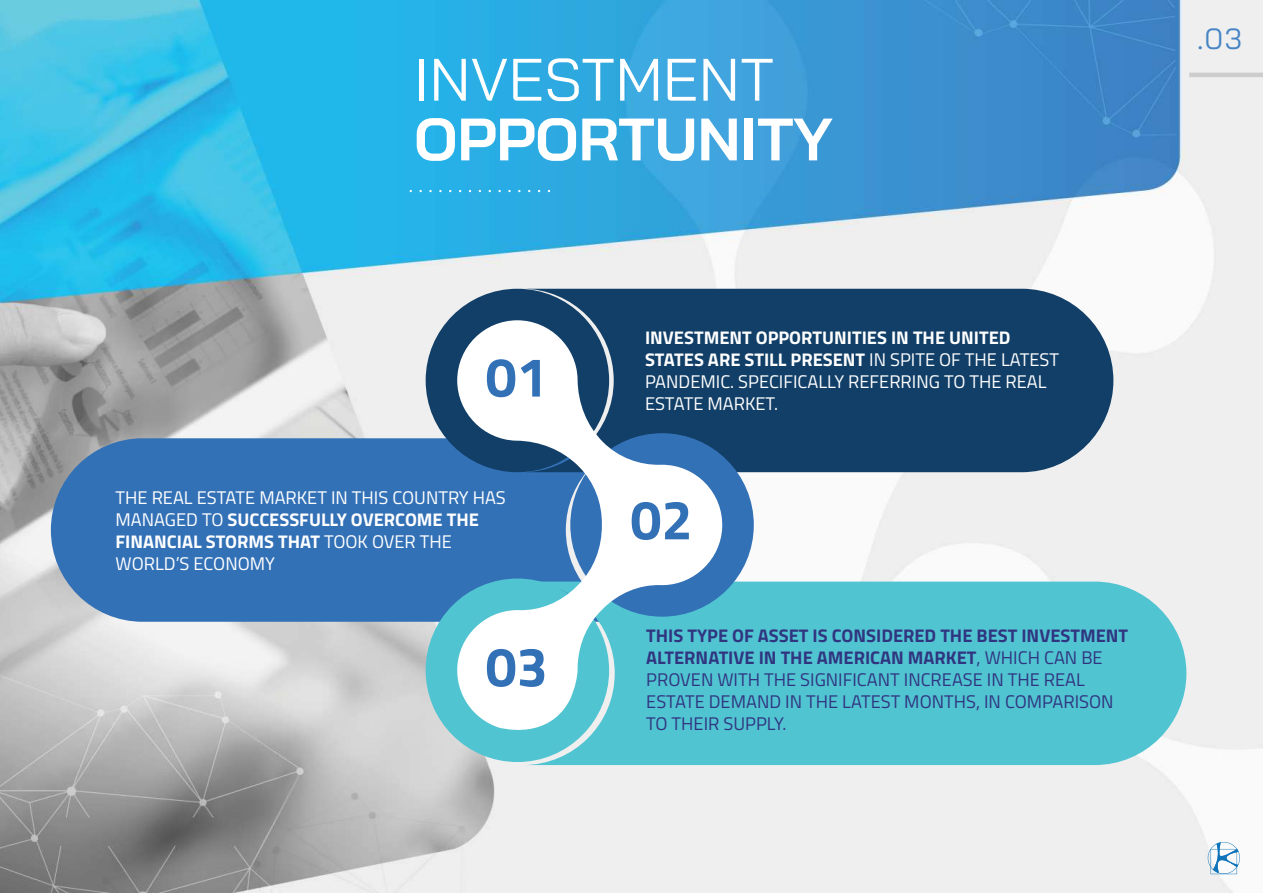
<style>
.page{position:relative;width:1263px;height:893px;background:#fff}
.page>*{position:absolute;margin:0;border:0;box-sizing:border-box;transform-origin:0 0}
.t1{font:700 59.7px "Bai Jamjuree";color:#fff}
.t2{font:59.7px "Bai Jamjuree";color:#fff}
.t3{font:700 55.5px "Titillium Web";color:#3371b7}
.t4{font:29.1px "Bai Jamjuree";color:#4685c5}
.t5{font:18.3px/21.9px "Titillium Web";color:#fff}
.t6{font:18.3px/21.9px "Titillium Web";color:#303580}
.s1{font-weight:700}
</style>
<div class="page">
<img style="left:0;top:0;width:1263px;height:893px">
<hr style="left:1189px;top:73px;width:74px;height:4px;background:#cdcdce">
<div style="left:51px;top:438px;width:405px;height:184px;background:#3371b7"></div>
<div style="left:523px;top:582px;width:663px;height:183px;background:#51c4d2"></div>
<div style="left:426px;top:579px;width:183px;height:183px;background:#51c4d2;border-radius:50%"></div>
<div style="left:527px;top:289px;width:586px;height:183px;background:#113f68"></div>
<div style="left:426px;top:289px;width:183px;height:183px;background:#113f68;border-radius:50%"></div>
<div style="left:570px;top:433px;width:184px;height:184px;background:#3371b7;border-radius:50%"></div>
<svg style="left:456px;top:320px;width:268px;height:419px"></svg>
<svg style="left:1208px;top:840px;width:32px;height:34px"></svg>
<h1 class="t2" style="left:414px;top:29px;width:362px">INVESTMENT</h1>
<h1 class="t1" style="left:414px;top:105px;width:420px">OPPORTUNITY</h1>
<h2 class="t3" style="left:485px;top:335px;width:64px">01</h2>
<p class="t5" style="left:116px;top:486px;width:392px">THE REAL ESTATE MARKET IN THIS COUNTRY HAS<br>MANAGED TO <span class="s1">SUCCESSFULLY OVERCOME THE<br>FINANCIAL STORMS THAT</span> TOOK OVER THE<br>WORLD’S ECONOMY</p>
<h2 class="t3" style="left:485px;top:624px;width:64px">03</h2>
<p class="t5" style="left:645px;top:326px;width:416px"><span class="s1">INVESTMENT OPPORTUNITIES IN THE UNITED STATES ARE STILL PRESENT</span> IN SPITE OF THE LATEST PANDEMIC. SPECIFICALLY REFERRING TO THE REAL ESTATE MARKET.</p>
<h2 class="t3" style="left:630px;top:477px;width:64px">02</h2>
<p class="t6" style="left:646px;top:624px;width:483px"><span class="s1">THIS TYPE OF ASSET IS CONSIDERED THE BEST INVESTMENT ALTERNATIVE IN THE AMERICAN MARKET</span>, WHICH CAN BE PROVEN WITH THE SIGNIFICANT INCREASE IN THE REAL ESTATE DEMAND IN THE LATEST MONTHS, IN COMPARISON TO THEIR SUPPLY.</p>
<h3 class="t4" style="left:1197px;top:14px;width:46px">.03</h3>
</div>
